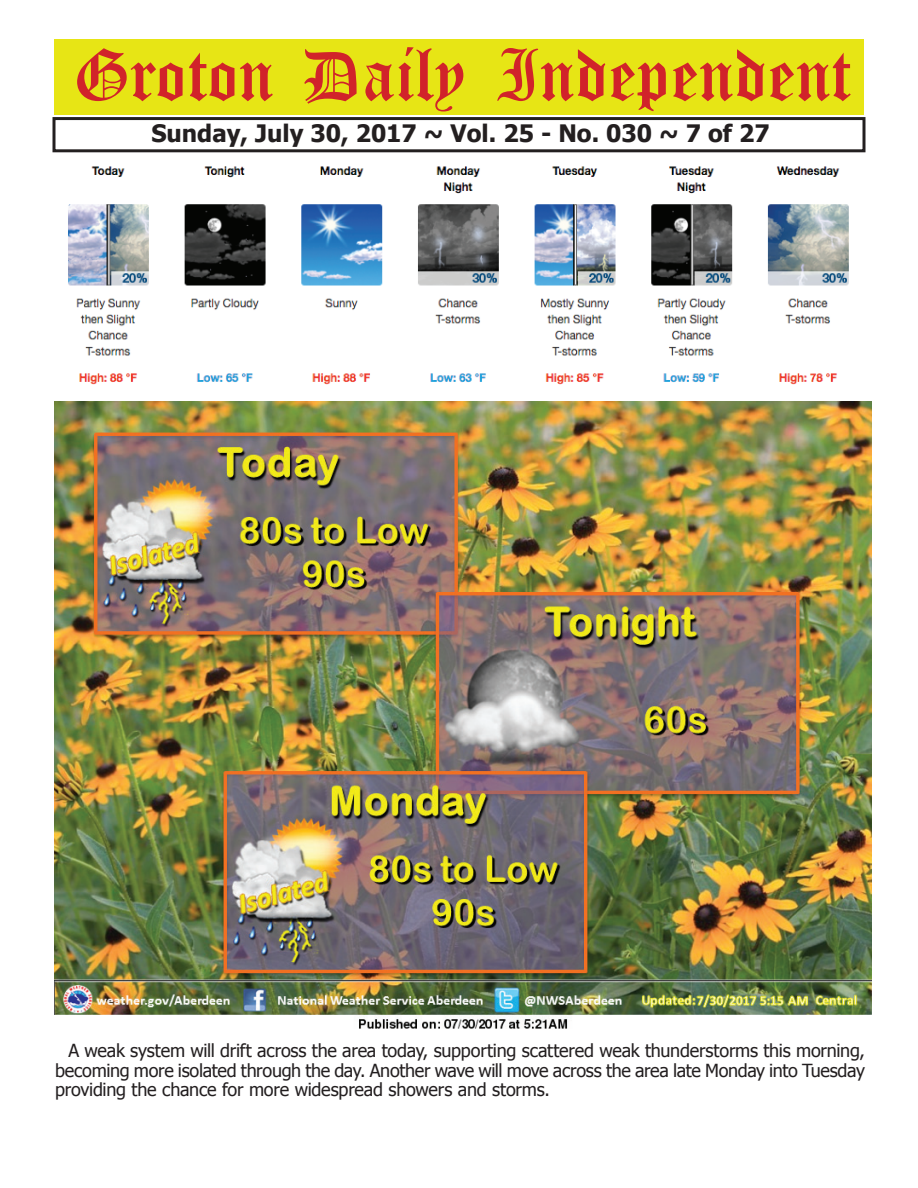
<style>
.page{position:relative;width:918px;height:1188px;background:#fff}
.page>*{position:absolute;margin:0;border:0;box-sizing:border-box;transform-origin:0 0}
.t1{font:54px "Old English Five";color:#d1232a}
.t2{font:700 24px "Tahoma";color:#231f20}
.t3{font:18px/19.5px "Tahoma";letter-spacing:-.01em;color:#231f20;text-align:justify}
</style>
<div class="page">
<div style="left:52px;top:117px;width:814px;height:35px;border:3px solid #231f20"></div>
<div style="left:54px;top:40px;width:810px;height:75px;background:#e7e515"></div>
<img style="left:68px;top:166px;width:781px;height:219px">
<img style="left:55px;top:402px;width:817px;height:627px">
<h1 class="t1" style="left:73px;top:50px;width:779px">Groton Daily Independent</h1>
<h2 class="t2" style="left:151px;top:116px;width:620px">Sunday, July 30, 2017 ~ Vol. 25 - No. 030 ~ 7 of 27</h2>
<p class="t3" style="left:55px;top:1040px;width:811px;text-indent:14px">A weak system will drift across the area today, supporting scattered weak thunderstorms this morning, becoming more isolated through the day. Another wave will move across the area late Monday into Tuesday providing the chance for more widespread showers and storms.</p>
</div>
